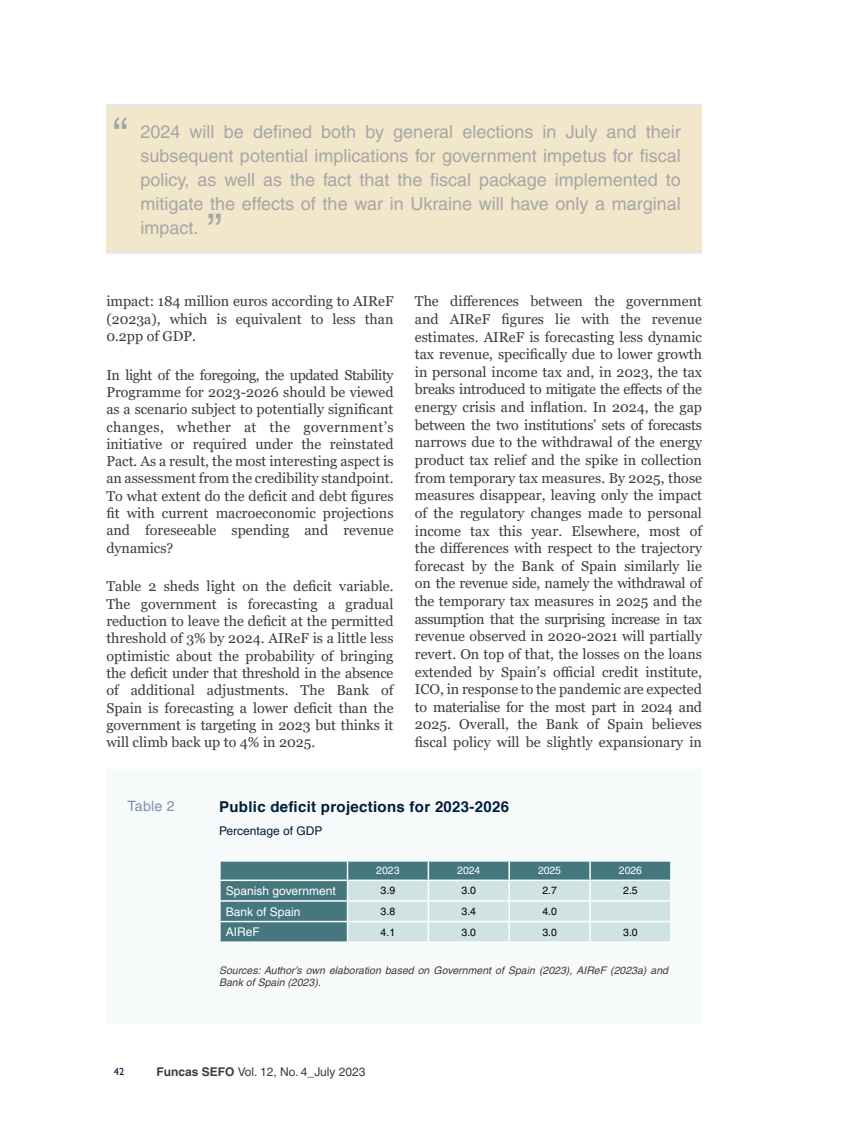
<style>
.page{position:relative;width:851px;height:1127px;background:#fff}
.page>*{position:absolute;margin:0;border:0;box-sizing:border-box;transform-origin:0 0}
.t1{font:45px "Helvetica";color:#a6a6a6}
.t2{font:18px/24px "Helvetica";color:#a6a6a6;text-align:justify}
.t3{font:700 15px "Helvetica";letter-spacing:.02em;color:#001d39}
.t4{font:14.25px/17.7px "Georgia";color:#3c3c3b;text-align:justify}
.t5{font:14.25px "Helvetica";letter-spacing:.01em;color:#7c91ac}
.t6{font:12px "Helvetica";color:#fff}
.t7{font:12px "Helvetica";color:#453a36}
.t8{font:12px "Helvetica";color:#001d39}
.t9{font:italic 10.5px/12.6px "Helvetica";color:#453a36}
.t10{font:10.5px "Helvetica";color:#000}
.t11{font:10.5px "Helvetica";letter-spacing:-.01em;color:#fff}
.t12{font:500 10.5px "Gill Sans MT Std";color:#001d39}
.s1{font-family:"Helvetica CE";font-weight:700}
</style>
<div class="page">
<div style="left:106px;top:104px;width:596px;height:149px;background:#f3e7cb"></div>
<hr style="left:106px;top:105px;width:596px;height:3px;background:#e6e6e6">
<hr style="left:106px;top:251px;width:596px;height:3px;background:#e6e6e6">
<div style="left:106px;top:769px;width:596px;height:254px;background:#f7fafa"></div>
<hr style="left:219px;top:860px;width:128px;height:1px;background:#fff">
<hr style="left:347px;top:860px;width:81px;height:1px;background:#fff">
<hr style="left:428px;top:860px;width:81px;height:1px;background:#fff">
<hr style="left:509px;top:860px;width:81px;height:1px;background:#fff">
<hr style="left:590px;top:860px;width:81px;height:1px;background:#fff">
<svg style="left:220px;top:861px;width:451px;height:80px;background:#98b7bb"></svg>
<hr style="left:219px;top:941px;width:128px;height:2px;background:#fff">
<hr style="left:347px;top:941px;width:81px;height:2px;background:#fff">
<hr style="left:428px;top:941px;width:81px;height:2px;background:#fff">
<hr style="left:509px;top:941px;width:81px;height:2px;background:#fff">
<hr style="left:590px;top:941px;width:81px;height:2px;background:#fff">
<h1 class="t1" style="left:113px;top:108px;width:16px">“</h1>
<p class="t2" style="left:140px;top:119px;width:542px">2024 will be defined both by general elections in July and their subsequent potential implications for government impetus for fiscal policy, as well as the fact that the fiscal package implemented to mitigate the effects of the war in Ukraine will have only a marginal impact.</p>
<h1 class="t1" style="left:207px;top:204px;width:16px">”</h1>
<p class="t4" style="left:106px;top:293px;width:289px;line-height:17.2px">impact: 184 million euros according to AIReF (2023a), which is equivalent to less than 0.2pp of GDP.</p>
<p class="t4" style="left:106px;top:366px;width:289px;line-height:17.2px">In light of the foregoing, the updated Stability Programme for 2023-2026 should be viewed as a scenario subject to potentially significant changes, whether at the government’s initiative or required under the reinstated Pact. As a result, the most interesting aspect is an assessment from the credibility standpoint.<br>To what extent do the deficit and debt figures fit with current macroeconomic projections and foreseeable spending and revenue dynamics?</p>
<p class="t4" style="left:106px;top:578px;width:289px;line-height:17.2px">Table 2 sheds light on the deficit variable.<br>The government is forecasting a gradual reduction to leave the deficit at the permitted threshold of 3% by 2024. AIReF is a little less optimistic about the probability of bringing the deficit under that threshold in the absence of additional adjustments. The Bank of Spain is forecasting a lower deficit than the government is targeting in 2023 but thinks it will climb back up to 4% in 2025.</p>
<p class="t4" style="left:415px;top:293px;width:289px">The differences between the government and AIReF figures lie with the revenue estimates. AIReF is forecasting less dynamic tax revenue, specifically due to lower growth in personal income tax and, in 2023, the tax breaks introduced to mitigate the effects of the energy crisis and inflation. In 2024, the gap between the two institutions’ sets of forecasts narrows due to the withdrawal of the energy product tax relief and the spike in collection from temporary tax measures. By 2025, those measures disappear, leaving only the impact of the regulatory changes made to personal income tax this year. Elsewhere, most of the differences with respect to the trajectory forecast by the Bank of Spain similarly lie on the revenue side, namely the withdrawal of the temporary tax measures in 2025 and the assumption that the surprising increase in tax revenue observed in 2020-2021 will partially revert. On top of that, the losses on the loans extended by Spain’s official credit institute, ICO, in response to the pandemic are expected to materialise for the most part in 2024 and 2025. Overall, the Bank of Spain believes fiscal policy will be slightly expansionary in</p>
<p class="t5" style="left:128px;top:798px;width:48px">Table 2</p>
<p class="t3" style="left:219px;top:797px;width:291px">Public deficit projections for 2023-2026</p>
<p class="t8" style="left:219px;top:824px;width:105px">Percentage of GDP</p>
<p class="t11" style="left:376px;top:864px;width:25px">2023</p>
<p class="t11" style="left:457px;top:864px;width:25px">2024</p>
<p class="t11" style="left:538px;top:864px;width:25px">2025</p>
<p class="t11" style="left:619px;top:864px;width:25px">2026</p>
<p class="t6" style="left:226px;top:884px;width:111px">Spanish government</p>
<p class="t10" style="left:380px;top:884px;width:16px">3.9</p>
<p class="t10" style="left:461px;top:884px;width:16px">3.0</p>
<p class="t10" style="left:542px;top:884px;width:16px">2.7</p>
<p class="t10" style="left:623px;top:884px;width:16px">2.5</p>
<p class="t6" style="left:226px;top:904px;width:76px">Bank of Spain</p>
<p class="t10" style="left:380px;top:905px;width:16px">3.8</p>
<p class="t10" style="left:461px;top:905px;width:16px">3.4</p>
<p class="t10" style="left:542px;top:905px;width:16px">4.0</p>
<p class="t6" style="left:226px;top:925px;width:36px">AIReF</p>
<p class="t10" style="left:380px;top:926px;width:16px">4.1</p>
<p class="t10" style="left:461px;top:926px;width:16px">3.0</p>
<p class="t10" style="left:542px;top:926px;width:16px">3.0</p>
<p class="t10" style="left:623px;top:926px;width:16px">3.0</p>
<p class="t9" style="left:219px;top:964px;width:450px">Sources: Author’s own elaboration based on Government of Spain (2023), AIReF (2023a) and<br>Bank of Spain (2023).</p>
<p class="t12" style="left:114px;top:1065px;width:12px">42</p>
<p class="t7" style="left:156px;top:1064px;width:210px"><span class="s1">Funcas SEFO</span> Vol. 12, No. 4_July 2023</p>
</div>
